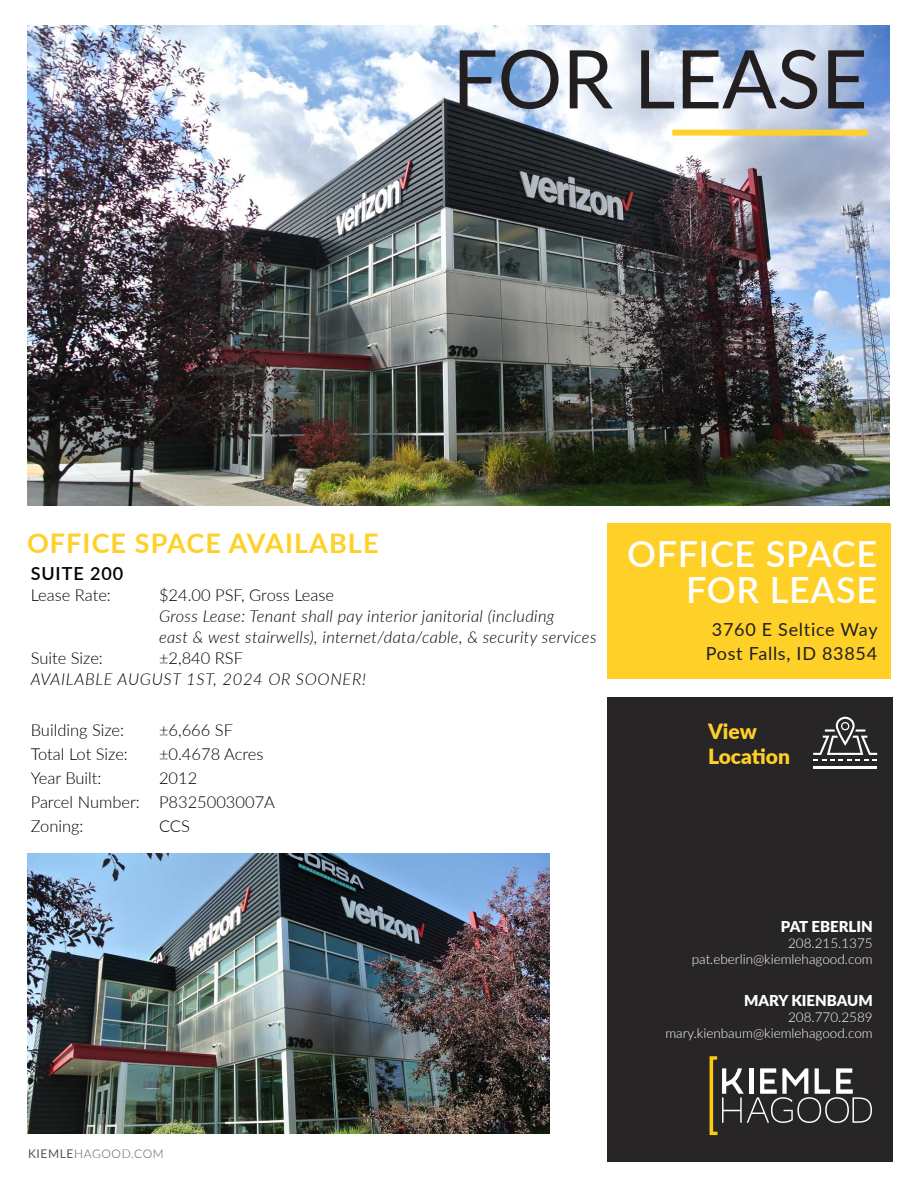
<style>
.page{position:relative;width:918px;height:1188px;background:#fff}
.page>*{position:absolute;margin:0;border:0;box-sizing:border-box;transform-origin:0 0}
.t1{font:81px "Lato";color:#231f20}
.t2{font:600 36px "Lato";letter-spacing:.02em;color:#fff}
.t3{font:700 27px "Lato";letter-spacing:.04em;color:#fed028}
.t4{font:900 21px "Lato";color:#fed028}
.t5{font:18px "Lato";letter-spacing:.04em;color:#231f20}
.t6{font:600 18px "Lato";letter-spacing:.05em;color:#000}
.t7{font:300 16.5px "Lato";color:#000}
.t8{font:italic 300 16.5px/21px "Lato";letter-spacing:.02em;color:#000}
.t9{font:italic 300 16.5px "Lato";letter-spacing:.04em;color:#000}
.t10{font:900 15px "Lato";color:#fff}
.t11{font:300 13.5px/16.2px "Lato";color:#fff;text-align:right}
.t12{font:300 12px "Lato";letter-spacing:.05em;color:#57585a}
.s1{font-weight:400}
</style>
<div class="page">
<img style="left:27px;top:26px;width:863px;height:479px">
<div style="left:607px;top:698px;width:285px;height:464px;background:#282526"></div>
<div style="left:607px;top:523px;width:284px;height:156px;background:#fed028"></div>
<div style="left:672px;top:130px;width:196px;height:6px;background:#fed028"></div>
<hr style="left:813px;top:766px;width:64px;height:3px;background:#fff">
<svg style="left:813px;top:717px;width:64px;height:43px"></svg>
<svg style="left:710px;top:1056px;width:162px;height:79px"></svg>
<img style="left:27px;top:853px;width:523px;height:281px">
<p class="t1" style="left:452px;top:21px;width:417px">FOR LEASE</p>
<p class="t3" style="left:27px;top:524px;width:353px">OFFICE SPACE AVAILABLE</p>
<p class="t6" style="left:31px;top:560px;width:94px">SUITE 200</p>
<p class="t7" style="left:31px;top:583px;width:82px">Lease Rate:</p>
<p class="t7" style="left:159px;top:583px;width:177px">$24.00 PSF, Gross Lease</p>
<p class="t8" style="left:159px;top:605px;width:439px">Gross Lease: Tenant shall pay interior janitorial (including<br>east &amp; west stairwells), internet/data/cable, &amp; security services</p>
<p class="t7" style="left:31px;top:646px;width:74px">Suite Size:</p>
<p class="t7" style="left:159px;top:646px;width:86px">±2,840 RSF</p>
<p class="t9" style="left:31px;top:667px;width:337px">AVAILABLE AUGUST 1ST, 2024 OR SOONER!</p>
<p class="t7" style="left:31px;top:718px;width:95px">Building Size:</p>
<p class="t7" style="left:159px;top:718px;width:76px">±6,666 SF</p>
<p class="t7" style="left:31px;top:742px;width:99px">Total Lot Size:</p>
<p class="t7" style="left:159px;top:742px;width:106px">±0.4678 Acres</p>
<p class="t7" style="left:31px;top:766px;width:72px">Year Built:</p>
<p class="t7" style="left:159px;top:766px;width:40px">2012</p>
<p class="t7" style="left:31px;top:790px;width:246px">Parcel Number: P8325003007A</p>
<p class="t7" style="left:31px;top:814px;width:54px">Zoning:</p>
<p class="t7" style="left:159px;top:814px;width:32px">CCS</p>
<p class="t2" style="left:627px;top:528px;width:251px">OFFICE SPACE</p>
<p class="t2" style="left:686px;top:564px;width:193px">FOR LEASE</p>
<p class="t5" style="left:712px;top:617px;width:167px">3760 E Seltice Way</p>
<p class="t5" style="left:706px;top:641px;width:173px">Post Falls, ID 83854</p>
<p class="t4" style="left:708px;top:716px;width:50px">View</p>
<p class="t4" style="left:708px;top:741px;width:84px">Location</p>
<p class="t10" style="left:781px;top:915px;width:93px">PAT EBERLIN</p>
<p class="t11" style="left:788px;top:934px;width:86px">208.215.1375</p>
<p class="t11" style="left:692px;top:950px;width:182px">pat.eberlin@kiemlehagood.com</p>
<p class="t10" style="left:744px;top:989px;width:130px">MARY KIENBAUM</p>
<p class="t11" style="left:665px;top:1008px;width:209px">208.770.2589 mary.kienbaum@kiemlehagood.com</p>
<p class="t12" style="left:28px;top:1145px;width:137px"><span class="s1">KIEMLE</span>HAGOOD.COM</p>
</div>
